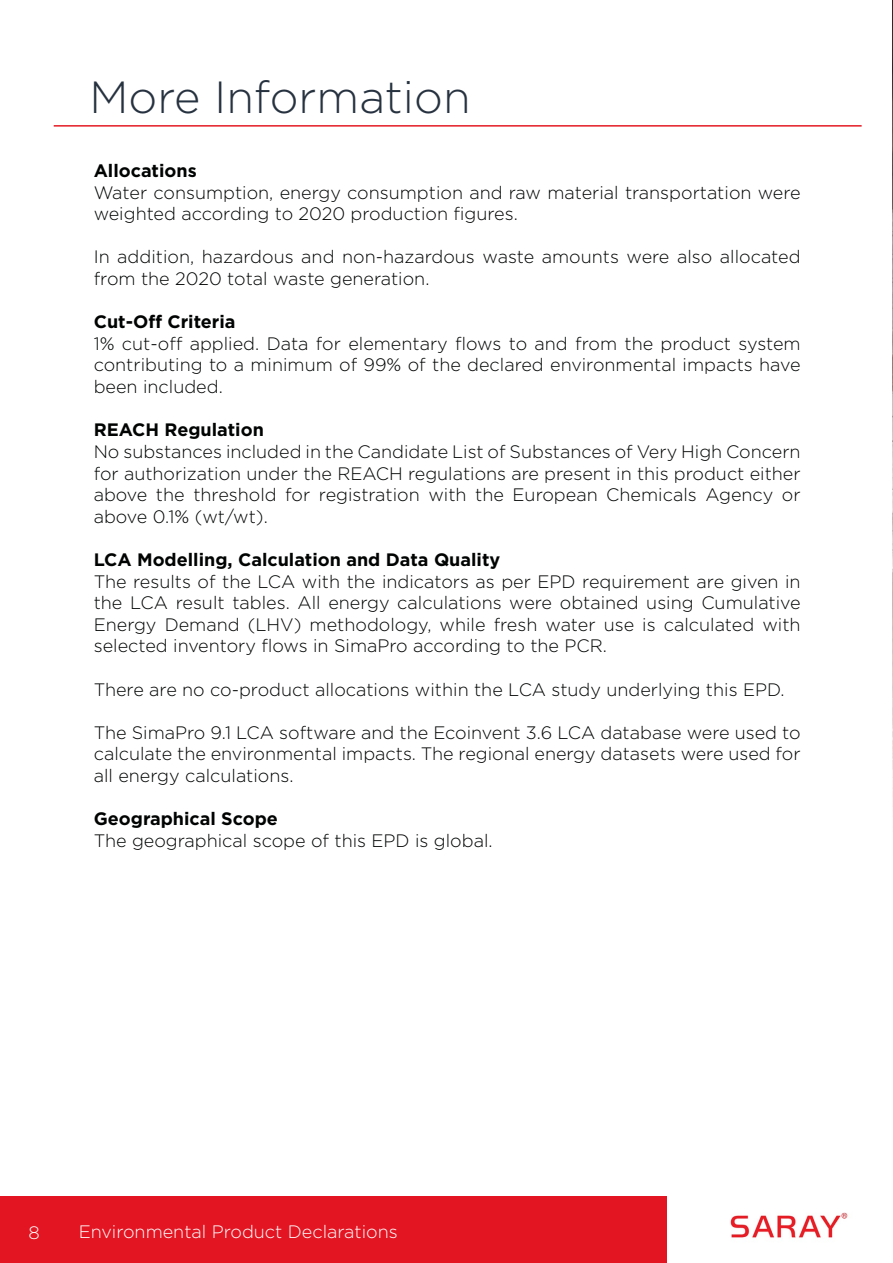
<style>
.page{position:relative;width:893px;height:1263px;background:#fff}
.page>*{position:absolute;margin:0;border:0;box-sizing:border-box;transform-origin:0 0}
.t1{font:300 45px "Gotham";color:#273240}
.t2{font:300 18px/21.6px "Gotham";color:#010202;text-align:justify}
.t3{font:700 18px "Gotham";color:#010202}
.t4{font:300 18px "Gotham";color:#fff}
</style>
<div class="page">
<div style="left:0;top:1196px;width:666px;height:67px;background:#e41522"></div>
<img style="left:730px;top:1212px;width:118px;height:26px">
<img style="left:892px;top:0;width:1px;height:807px">
<hr style="left:54px;top:125px;width:808px;height:2px;background:#e41a24">
<h1 class="t1" style="left:89px;top:68px;width:383px">More Information</h1>
<p class="t3" style="left:94px;top:159px;width:104px">Allocations</p>
<p class="t2" style="left:94px;top:181px;width:708px">Water consumption, energy consumption and raw material transportation were weighted according to 2020 production figures.</p>
<p class="t2" style="left:94px;top:246px;width:708px">In addition, hazardous and non-hazardous waste amounts were also allocated from the 2020 total waste generation.</p>
<p class="t3" style="left:94px;top:310px;width:143px">Cut-Off Criteria</p>
<p class="t2" style="left:94px;top:332px;width:708px">1% cut-off applied. Data for elementary flows to and from the product system contributing to a minimum of 99% of the declared environmental impacts have been included.</p>
<p class="t3" style="left:94px;top:418px;width:172px">REACH Regulation</p>
<p class="t2" style="left:94px;top:440px;width:708px">No substances included in the Candidate List of Substances of Very High Concern for authorization under the REACH regulations are present in this product either above the threshold for registration with the European Chemicals Agency or above 0.1% (wt/wt).</p>
<p class="t3" style="left:94px;top:548px;width:408px">LCA Modelling, Calculation and Data Quality</p>
<p class="t2" style="left:94px;top:570px;width:708px">The results of the LCA with the indicators as per EPD requirement are given in the LCA result tables. All energy calculations were obtained using Cumulative Energy Demand (LHV) methodology, while fresh water use is calculated with selected inventory flows in SimaPro according to the PCR.</p>
<p class="t2" style="left:94px;top:678px;width:692px">There are no co-product allocations within the LCA study underlying this EPD.</p>
<p class="t2" style="left:94px;top:721px;width:708px">The SimaPro 9.1 LCA software and the Ecoinvent 3.6 LCA database were used to calculate the environmental impacts. The regional energy datasets were used for all energy calculations.</p>
<p class="t3" style="left:94px;top:807px;width:186px">Geographical Scope</p>
<p class="t2" style="left:94px;top:829px;width:400px">The geographical scope of this EPD is global.</p>
<p class="t4" style="left:28px;top:1221px;width:13px">8</p>
<p class="t4" style="left:79px;top:1220px;width:321px">Environmental Product Declarations</p>
</div>
